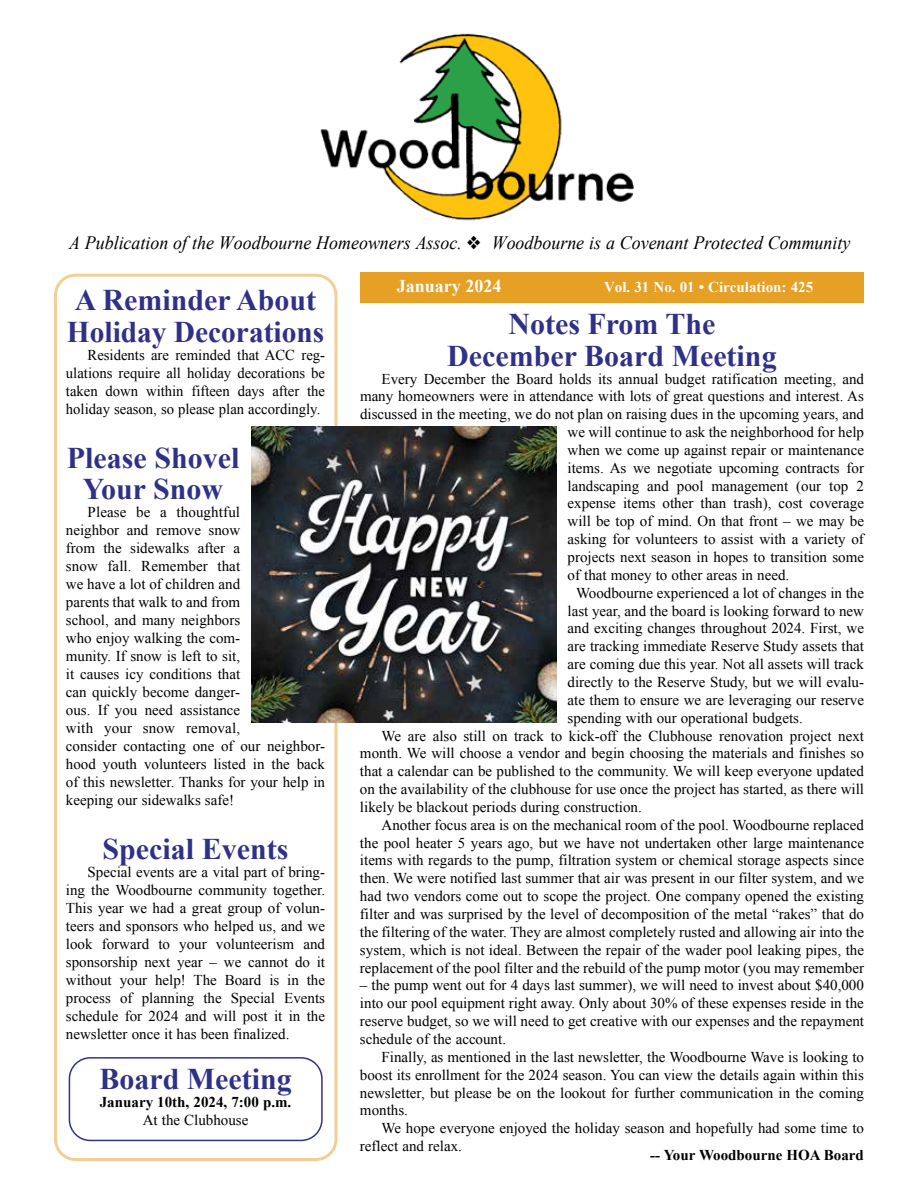
<style>
.page{position:relative;width:918px;height:1188px;background:#fff}
.page>*{position:absolute;margin:0;border:0;box-sizing:border-box;transform-origin:0 0}
.t1{font:700 30px/31.5px "Times New Roman";color:#2f3188;text-align:center}
.t2{font:italic 18.9px "Times New Roman";color:#000;scale:.95 1}
.t3{font:700 18px "Times New Roman";color:#fff}
.t4{font:15px/18px "Times New Roman";color:#000;text-align:justify}
.t5{font:700 15px "Times New Roman";color:#000}
.t6{font:700 15px "Times New Roman";color:#fff}
</style>
<div class="page">
<div style="left:54px;top:274px;width:284px;height:887px;border:3px solid #e6a026;border-radius:20px"></div>
<img style="left:320px;top:33px;width:314px;height:188px">
<div style="left:360px;top:272px;width:504px;height:30px;background:#e6a026"></div>
<div style="left:69px;top:1057px;width:254px;height:84px;border:2px solid #303289;border-radius:21px"></div>
<img style="left:251px;top:427px;width:306px;height:295px">
<p class="t2" style="left:69px;top:230px;width:824px">A Publication of the Woodbourne Homeowners Assoc. ❖ Woodbourne is a Covenant Protected Community</p>
<p class="t3" style="left:397px;top:273px;width:106px">January 2024</p>
<p class="t6" style="left:604px;top:276px;width:211px">Vol. 31 No. 01 • Circulation: 425</p>
<h1 class="t1" style="left:67px;top:284px;width:259px;text-align:left">A Reminder About<br>Holiday Decorations</h1>
<p class="t4" style="left:66px;top:346px;width:261px;text-indent:22px">Residents are reminded that ACC reg&shy;ulations require all holiday decorations be taken down within fifteen days after the holiday season, so please plan accordingly.</p>
<h1 class="t1" style="left:67px;top:441px;width:174px">Please Shovel<br>Your Snow</h1>
<p class="t4" style="left:66px;top:503px;width:261px;text-align:left;text-indent:22px">Please be a thoughtful<br>neighbor and remove snow<br>from the sidewalks after a<br>snow fall. Remember that<br>we have a lot of children and<br>parents that walk to and from<br>school, and many neighbors<br>who enjoy walking the com-<br>munity. If snow is left to sit,<br>it causes icy conditions that<br>can quickly become danger-<br>ous. If you need assistance<br>with your snow removal,<br>consider contacting one of our neighbor&shy;hood youth volunteers listed in the back of this newsletter. Thanks for your help in keeping our sidewalks safe!</p>
<h1 class="t1" style="left:103px;top:833px;width:187px">Special Events</h1>
<p class="t4" style="left:66px;top:863px;width:261px;text-indent:22px">Special events are a vital part of bring&shy;ing the Woodbourne community together.<br>This year we had a great group of volun&shy;teers and sponsors who helped us, and we look forward to your volunteerism and sponsorship next year – we cannot do it without your help! The Board is in the process of planning the Special Events schedule for 2024 and will post it in the newsletter once it has been finalized.</p>
<h1 class="t1" style="left:447px;top:308px;width:331px">Notes From The<br>December Board Meeting</h1>
<p class="t4" style="left:382px;top:369px;width:484px">Every December the Board holds its annual budget ratification meeting, and</p>
<p class="t4" style="left:360px;top:387px;width:505px">many homeowners were in attendance with lots of great questions and interest. As</p>
<p class="t4" style="left:360px;top:405px;width:506px">discussed in the meeting, we do not plan on raising dues in the upcoming years, and</p>
<p class="t4" style="left:568px;top:423px;width:298px">we will continue to ask the neighborhood for help</p>
<p class="t4" style="left:568px;top:441px;width:298px">when we come up against repair or maintenance</p>
<p class="t4" style="left:568px;top:459px;width:298px">items. As we negotiate upcoming contracts for</p>
<p class="t4" style="left:568px;top:476px;width:298px">landscaping and pool management (our top 2</p>
<p class="t4" style="left:568px;top:494px;width:298px">expense items other than trash), cost coverage</p>
<p class="t4" style="left:568px;top:512px;width:298px">will be top of mind. On that front – we may be</p>
<p class="t4" style="left:568px;top:530px;width:298px">asking for volunteers to assist with a variety of</p>
<p class="t4" style="left:568px;top:548px;width:298px">projects next season in hopes to transition some</p>
<p class="t4" style="left:568px;top:566px;width:223px">of that money to other areas in need.</p>
<p class="t4" style="left:576px;top:583px;width:290px">Woodbourne experienced a lot of changes in the</p>
<p class="t4" style="left:568px;top:601px;width:298px">last year, and the board is looking forward to new</p>
<p class="t4" style="left:568px;top:619px;width:298px">and exciting changes throughout 2024. First, we</p>
<p class="t4" style="left:568px;top:637px;width:298px">are tracking immediate Reserve Study assets that</p>
<p class="t4" style="left:568px;top:655px;width:298px">are coming due this year. Not all assets will track</p>
<p class="t4" style="left:568px;top:673px;width:298px">directly to the Reserve Study, but we will evalu-</p>
<p class="t4" style="left:568px;top:691px;width:298px">ate them to ensure we are leveraging our reserve</p>
<p class="t4" style="left:568px;top:708px;width:237px">spending with our operational budgets.</p>
<p class="t4" style="left:382px;top:726px;width:484px">We are also still on track to kick-off the Clubhouse renovation project next</p>
<p class="t4" style="left:360px;top:744px;width:505px">month. We will choose a vendor and begin choosing the materials and finishes so</p>
<p class="t4" style="left:360px;top:762px;width:506px">that a calendar can be published to the community. We will keep everyone updated</p>
<p class="t4" style="left:360px;top:780px;width:506px">on the availability of the clubhouse for use once the project has started, as there will</p>
<p class="t4" style="left:360px;top:798px;width:283px">likely be blackout periods during construction.</p>
<p class="t4" style="left:382px;top:816px;width:484px">Another focus area is on the mechanical room of the pool. Woodbourne replaced</p>
<p class="t4" style="left:360px;top:833px;width:506px">the pool heater 5 years ago, but we have not undertaken other large maintenance</p>
<p class="t4" style="left:360px;top:851px;width:506px">items with regards to the pump, filtration system or chemical storage aspects since</p>
<p class="t4" style="left:360px;top:869px;width:506px">then. We were notified last summer that air was present in our filter system, and we</p>
<p class="t4" style="left:360px;top:887px;width:506px">had two vendors come out to scope the project. One company opened the existing</p>
<p class="t4" style="left:360px;top:905px;width:506px">filter and was surprised by the level of decomposition of the metal “rakes” that do</p>
<p class="t4" style="left:360px;top:923px;width:506px">the filtering of the water. They are almost completely rusted and allowing air into the</p>
<p class="t4" style="left:360px;top:940px;width:506px">system, which is not ideal. Between the repair of the wader pool leaking pipes, the</p>
<p class="t4" style="left:360px;top:958px;width:506px">replacement of the pool filter and the rebuild of the pump motor (you may remember</p>
<p class="t4" style="left:360px;top:976px;width:506px">– the pump went out for 4 days last summer), we will need to invest about $40,000 into our pool equipment right away. Only about 30% of these expenses reside in the reserve budget, so we will need to get creative with our expenses and the repayment schedule of the account.</p>
<p class="t4" style="left:360px;top:1048px;width:506px;text-indent:22px">Finally, as mentioned in the last newsletter, the Woodbourne Wave is looking to boost its enrollment for the 2024 season. You can view the details again within this newsletter, but please be on the lookout for further communication in the coming months.</p>
<p class="t4" style="left:360px;top:1119px;width:506px;text-indent:22px">We hope everyone enjoyed the holiday season and hopefully had some time to reflect and relax.</p>
<p class="t5" style="left:650px;top:1145px;width:215px">-- Your Woodbourne HOA Board</p>
<h1 class="t1" style="left:99px;top:1062px;width:194px">Board Meeting</h1>
<p class="t5" style="left:100px;top:1092px;width:193px">January 10th, 2024, 7:00 p.m.</p>
<p class="t4" style="left:143px;top:1111px;width:107px">At the Clubhouse</p>
</div>
